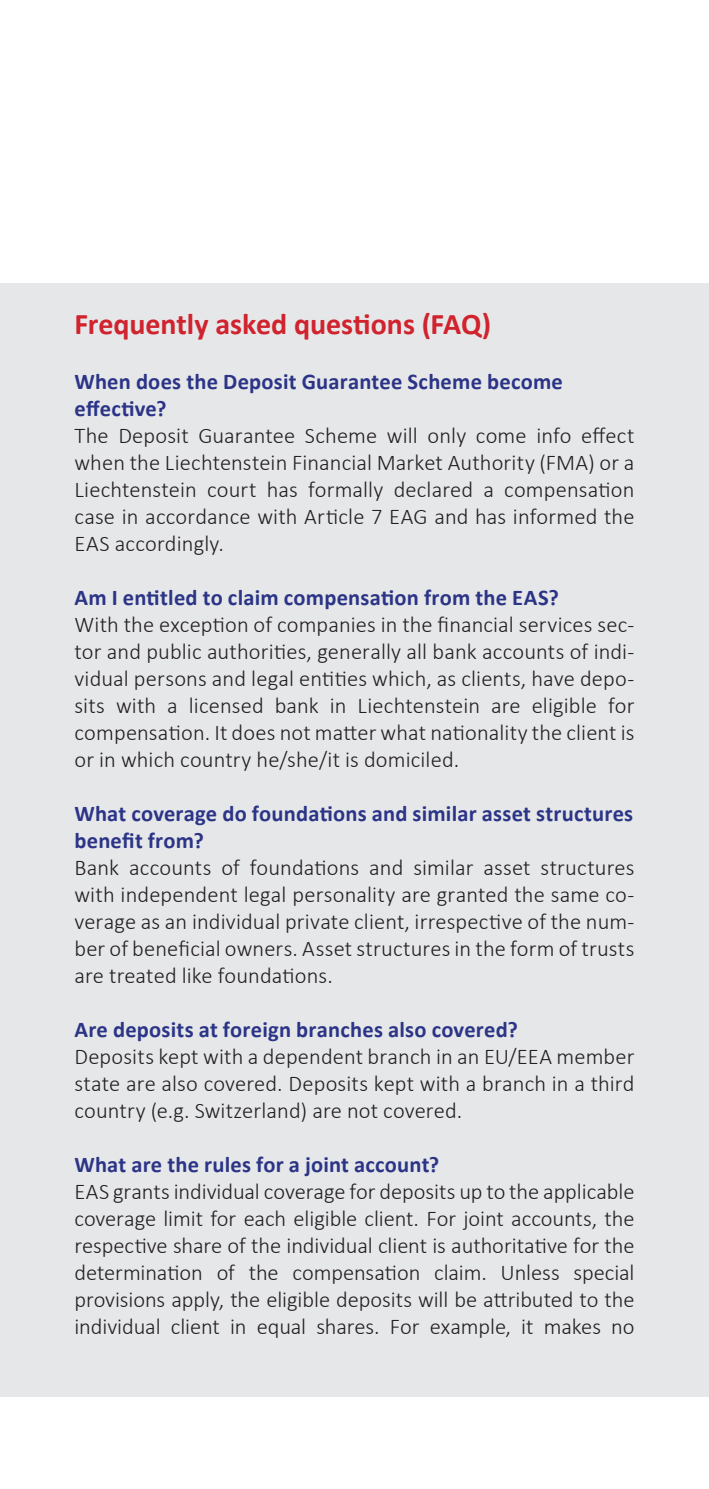
<style>
.page{position:relative;width:709px;height:1489px;background:#fff}
.page>*{position:absolute;margin:0;border:0;box-sizing:border-box;transform-origin:0 0}
.t1{font:700 30px "Calibri";color:#d0232e}
.t2{font:300 22.5px/27px "Calibri";letter-spacing:.005em;color:#231f20;text-align:justify}
.t3{font:700 22.5px/27px "Calibri";letter-spacing:.01em;color:#2b3486}
</style>
<div class="page">
<div style="left:0;top:283px;width:709px;height:1113px;background:#e6e7e9"></div>
<p class="t1" style="left:74px;top:306px;width:418px">Frequently asked questions (FAQ)</p>
<p class="t3" style="left:74px;top:366px;width:490px">When does the Deposit Guarantee Scheme become</p>
<p class="t3" style="left:74px;top:393px;width:94px">effective?</p>
<p class="t2" style="left:74px;top:421px;width:561px">The Deposit Guarantee Scheme will only come info effect when the Liechtenstein Financial Market Authority (FMA) or a Liechtenstein court has formally declared a compensation case in accordance with Article 7 EAG and has informed the EAS accordingly.</p>
<p class="t3" style="left:74px;top:582px;width:486px">Am I entitled to claim compensation from the EAS?</p>
<p class="t2" style="left:74px;top:610px;width:561px">With the exception of companies in the financial services sec&shy;tor and public authorities, generally all bank accounts of indi&shy;vidual persons and legal entities which, as clients, have depo&shy;sits with a licensed bank in Liechtenstein are eligible for compensation. It does not matter what nationality the client is or in which country he/she/it is domiciled.</p>
<p class="t3" style="left:74px;top:798px;width:560px">What coverage do foundations and similar asset structures benefit from?</p>
<p class="t2" style="left:74px;top:853px;width:561px">Bank accounts of foundations and similar asset structures with independent legal personality are granted the same co&shy;verage as an individual private client, irrespective of the num&shy;ber of beneficial owners. Asset structures in the form of trusts are treated like foundations.</p>
<p class="t3" style="left:74px;top:1014px;width:445px">Are deposits at foreign branches also covered?</p>
<p class="t2" style="left:74px;top:1042px;width:561px">Deposits kept with a dependent branch in an EU/EEA member state are also covered. Deposits kept with a branch in a third country (e.g. Switzerland) are not covered.</p>
<p class="t3" style="left:74px;top:1149px;width:366px">What are the rules for a joint account?</p>
<p class="t2" style="left:74px;top:1177px;width:561px">EAS grants individual coverage for deposits up to the applicable coverage limit for each eligible client. For joint accounts, the respective share of the individual client is authoritative for the determination of the compensation claim. Unless special provisions apply, the eligible deposits will be attributed to the individual client in equal shares. For example, it makes no</p>
</div>
